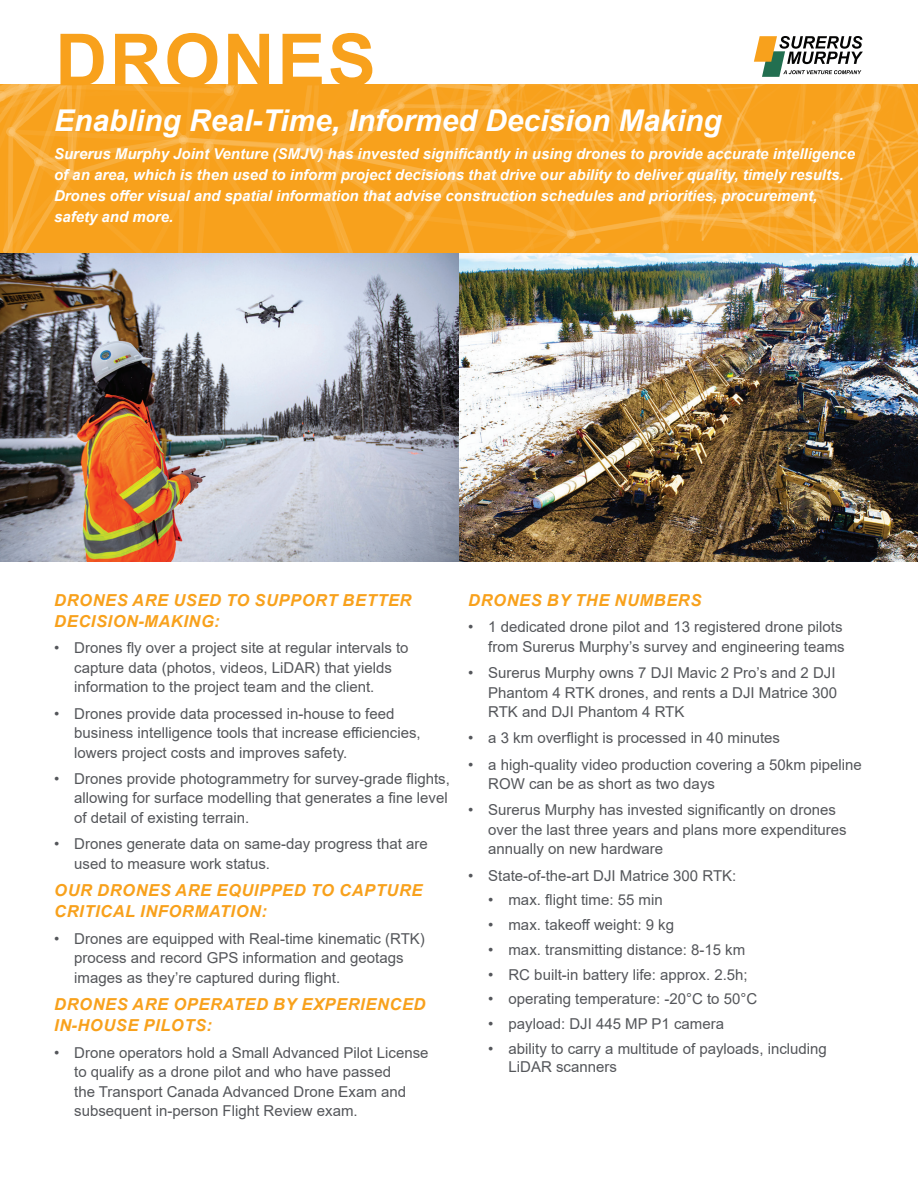
<style>
.page{position:relative;width:918px;height:1188px;background:#fff}
.page>*{position:absolute;margin:0;border:0;box-sizing:border-box;transform-origin:0 0}
.t1{font:700 72px "Arial";letter-spacing:.035em;color:#f8a11c}
.t2{font:italic 700 30px "Arial";color:#fff}
.t3{font:italic 700 16.5px/21px "Arial";letter-spacing:.035em;color:#f8a11c}
.t4{font:15px/19.5px "Arial";color:#54565a}
.t5{font:italic 700 15px/21px "Arial";color:#fff}
</style>
<div class="page">
<img style="left:0;top:253px;width:918px;height:309px">
<img style="left:0;top:84px;width:918px;height:169px">
<svg style="left:754px;top:36px;width:109px;height:41px"></svg>
<h1 class="t1" style="left:55px;top:9px;width:322px">DRONES</h1>
<h2 class="t2" style="left:54px;top:101px;width:669px">Enabling Real-Time, Informed Decision Making</h2>
<p class="t5" style="left:54px;top:144px;width:803px">Surerus Murphy Joint Venture (SMJV) has invested significantly in using drones to provide accurate intelligence of an area, which is then used to inform project decisions that drive our ability to deliver quality, timely results.<br>Drones offer visual and spatial information that advise construction schedules and priorities, procurement, safety and more.</p>
<p class="t3" style="left:54px;top:590px;width:359px">DRONES ARE USED TO SUPPORT BETTER<br>DECISION-MAKING:</p>
<p class="t4" style="left:74px;top:638px;width:336px;text-indent:-20px">• Drones fly over a project site at regular intervals to capture data (photos, videos, LiDAR) that yields information to the project team and the client.</p>
<p class="t4" style="left:74px;top:703px;width:348px;text-indent:-20px">• Drones provide data processed in-house to feed business intelligence tools that increase efficiencies, lowers project costs and improves safety.</p>
<p class="t4" style="left:74px;top:769px;width:377px;text-indent:-20px">• Drones provide photogrammetry for survey-grade flights, allowing for surface modelling that generates a fine level of detail of existing terrain.</p>
<p class="t4" style="left:74px;top:834px;width:355px;text-indent:-20px">• Drones generate data on same-day progress that are used to measure work status.</p>
<p class="t3" style="left:54px;top:880px;width:370px">OUR DRONES ARE EQUIPPED TO CAPTURE<br>CRITICAL INFORMATION:</p>
<p class="t4" style="left:74px;top:928px;width:352px;text-indent:-20px">• Drones are equipped with Real-time kinematic (RTK) process and record GPS information and geotags images as they’re captured during flight.</p>
<p class="t3" style="left:54px;top:994px;width:373px">DRONES ARE OPERATED BY EXPERIENCED<br>IN-HOUSE PILOTS:</p>
<p class="t4" style="left:74px;top:1042px;width:356px;text-indent:-20px">• Drone operators hold a Small Advanced Pilot License to qualify as a drone pilot and who have passed<br>the Transport Canada Advanced Drone Exam and subsequent in-person Flight Review exam.</p>
<p class="t3" style="left:468px;top:590px;width:235px">DRONES BY THE NUMBERS</p>
<p class="t4" style="left:468px;top:617px;width:378px;text-align:right">• 1 dedicated drone pilot and 13 registered drone pilots from Surerus Murphy’s survey and engineering teams</p>
<p class="t4" style="left:488px;top:663px;width:351px;text-align:justify;text-indent:-20px">• Surerus Murphy owns 7 DJI Mavic 2 Pro’s and 2 DJI Phantom 4 RTK drones, and rents a DJI Matrice 300<br>RTK and DJI Phantom 4 RTK</p>
<p class="t4" style="left:468px;top:728px;width:314px">• a 3 km overflight is processed in 40 minutes</p>
<p class="t4" style="left:488px;top:754px;width:375px;text-indent:-20px">• a high-quality video production covering a 50km pipeline<br>ROW can be as short as two days</p>
<p class="t4" style="left:488px;top:800px;width:360px;text-indent:-20px">• Surerus Murphy has invested significantly on drones over the last three years and plans more expenditures annually on new hardware</p>
<p class="t4" style="left:468px;top:865px;width:270px">• State-of-the-art DJI Matrice 300 RTK:</p>
<p class="t4" style="left:488px;top:890px;width:176px">• max. flight time: 55 min</p>
<p class="t4" style="left:488px;top:915px;width:187px">• max. takeoff weight: 9 kg</p>
<p class="t4" style="left:488px;top:940px;width:258px">• max. transmitting distance: 8-15 km</p>
<p class="t4" style="left:488px;top:964px;width:261px">• RC built-in battery life: approx. 2.5h;</p>
<p class="t4" style="left:488px;top:989px;width:271px">• operating temperature: -20°C to 50°C</p>
<p class="t4" style="left:488px;top:1014px;width:237px">• payload: DJI 445 MP P1 camera</p>
<p class="t4" style="left:508px;top:1039px;width:320px;line-height:18px;text-indent:-20px">• ability to carry a multitude of payloads, including<br>LiDAR scanners</p>
</div>
